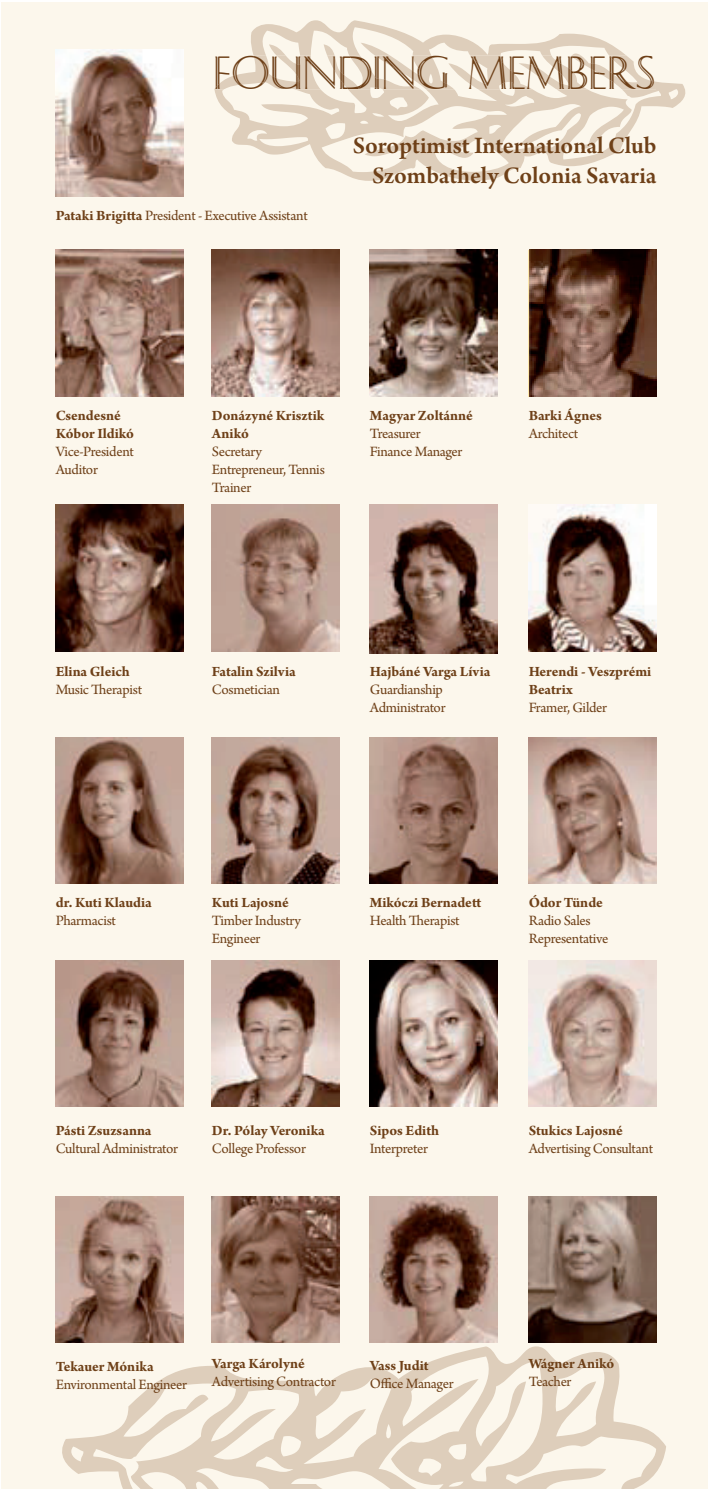
<style>
.page{position:relative;width:709px;height:1489px;background:#fff}
.page>*{position:absolute;margin:0;border:0;box-sizing:border-box;transform-origin:0 0}
.t1{font:46.25px "Caesar";color:#6e4018}
.t2{font:600 25px/30px "Arno Pro";color:#6e4018;text-align:right}
.t3{font:15px/18px "Arno Pro";letter-spacing:-.02em;color:#6e4018}
.t4{font:700 15px/18px "Arno Pro";color:#6e4018}
.s1{font-weight:700}
</style>
<div class="page">
<div style="left:1px;top:2px;width:706px;height:1486px;background:#fcf7ec"></div>
<svg style="left:214px;top:20px;width:472px;height:161px"></svg>
<svg style="left:215px;top:55px;width:441px;height:34px"></svg>
<svg style="left:62px;top:1346px;width:604px;height:142px"></svg>
<img style="left:56px;top:50px;width:127px;height:146px">
<img style="left:528px;top:960px;width:128px;height:146px">
<img style="left:212px;top:1196px;width:127px;height:146px">
<img style="left:56px;top:737px;width:127px;height:147px">
<img style="left:56px;top:250px;width:127px;height:146px">
<img style="left:529px;top:250px;width:127px;height:146px">
<img style="left:212px;top:504px;width:127px;height:147px">
<img style="left:370px;top:1196px;width:127px;height:146px">
<img style="left:528px;top:1196px;width:128px;height:146px">
<img style="left:528px;top:737px;width:128px;height:147px">
<img style="left:212px;top:250px;width:127px;height:146px">
<img style="left:56px;top:504px;width:127px;height:147px">
<img style="left:528px;top:504px;width:128px;height:147px">
<img style="left:370px;top:504px;width:127px;height:149px">
<img style="left:212px;top:960px;width:127px;height:146px">
<img style="left:370px;top:250px;width:127px;height:146px">
<img style="left:56px;top:1196px;width:127px;height:146px">
<img style="left:212px;top:737px;width:127px;height:147px">
<img style="left:56px;top:960px;width:127px;height:146px">
<img style="left:370px;top:960px;width:127px;height:146px">
<img style="left:370px;top:737px;width:127px;height:147px">
<h1 class="t1" style="left:213px;top:49px;width:444px">FOUNDING MEMBERS</h1>
<p class="t3" style="left:56px;top:208px;width:253px"><span class="s1">Pataki Brigitta</span> President - Executive Assistant</p>
<h2 class="t2" style="left:353px;top:129px;width:305px">Soroptimist International Club<br>Szombathely Colonia Savaria</h2>
<p class="t4" style="left:56px;top:408px;width:80px">Csendesné<br>Kóbor Ildikó</p>
<p class="t3" style="left:56px;top:444px;width:80px">Vice-President<br>Auditor</p>
<p class="t4" style="left:56px;top:663px;width:76px">Elina Gleich</p>
<p class="t3" style="left:56px;top:681px;width:88px">Music Therapist</p>
<p class="t4" style="left:212px;top:408px;width:114px">Donázyné Krisztik<br>Anikó</p>
<p class="t3" style="left:212px;top:444px;width:114px">Secretary<br>Entrepreneur, Tennis<br>Trainer</p>
<p class="t4" style="left:370px;top:408px;width:104px">Magyar Zoltánné</p>
<p class="t3" style="left:370px;top:426px;width:94px">Treasurer<br>Finance Manager</p>
<p class="t4" style="left:528px;top:408px;width:75px">Barki Ágnes</p>
<p class="t3" style="left:528px;top:426px;width:51px">Architect</p>
<p class="t4" style="left:212px;top:663px;width:85px">Fatalin Szilvia</p>
<p class="t3" style="left:212px;top:681px;width:70px">Cosmetician</p>
<p class="t4" style="left:370px;top:663px;width:122px">Hajbáné Varga Lívia</p>
<p class="t3" style="left:370px;top:681px;width:77px">Guardianship<br>Administrator</p>
<p class="t4" style="left:528px;top:663px;width:124px">Herendi - Veszprémi<br>Beatrix</p>
<p class="t3" style="left:528px;top:699px;width:80px">Framer, Gilder</p>
<p class="t4" style="left:56px;top:894px;width:97px">dr. Kuti Klaudia</p>
<p class="t3" style="left:56px;top:912px;width:62px">Pharmacist</p>
<p class="t4" style="left:212px;top:894px;width:78px">Kuti Lajosné</p>
<p class="t3" style="left:212px;top:912px;width:91px">Timber Industry<br>Engineer</p>
<p class="t4" style="left:370px;top:894px;width:113px">Mikóczi Bernadett</p>
<p class="t3" style="left:370px;top:912px;width:91px">Health Therapist</p>
<p class="t4" style="left:528px;top:894px;width:76px">Ódor Tünde</p>
<p class="t3" style="left:528px;top:912px;width:81px">Radio Sales<br>Representative</p>
<p class="t4" style="left:56px;top:1122px;width:97px">Pásti Zsuzsanna</p>
<p class="t3" style="left:56px;top:1140px;width:124px">Cultural Administrator</p>
<p class="t4" style="left:212px;top:1122px;width:114px">Dr. Pólay Veronika</p>
<p class="t3" style="left:212px;top:1140px;width:95px">College Professor</p>
<p class="t4" style="left:370px;top:1122px;width:71px">Sipos Edith</p>
<p class="t3" style="left:370px;top:1140px;width:60px">Interpreter</p>
<p class="t4" style="left:528px;top:1122px;width:96px">Stukics Lajosné</p>
<p class="t3" style="left:528px;top:1140px;width:126px">Advertising Consultant</p>
<p class="t4" style="left:56px;top:1358px;width:99px">Tekauer Mónika</p>
<p class="t3" style="left:56px;top:1376px;width:133px">Environmental Engineer</p>
<p class="t4" style="left:212px;top:1356px;width:94px">Varga Károlyné</p>
<p class="t3" style="left:212px;top:1373px;width:125px">Advertising Contractor</p>
<p class="t4" style="left:370px;top:1357px;width:60px">Vass Judit</p>
<p class="t3" style="left:370px;top:1375px;width:85px">Office Manager</p>
<p class="t4" style="left:528px;top:1355px;width:87px">Wágner Anikó</p>
<p class="t3" style="left:528px;top:1373px;width:44px">Teacher</p>
</div>
